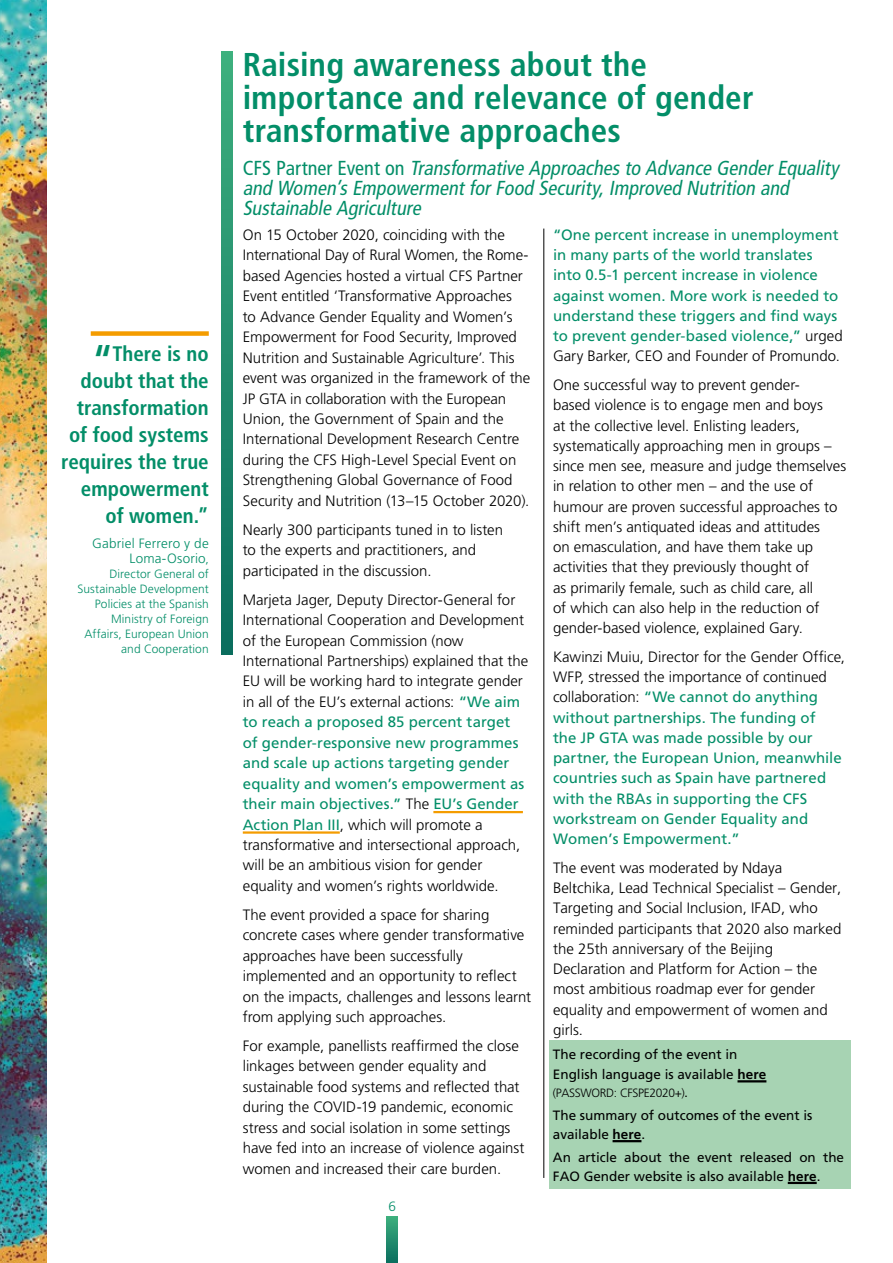
<style>
.page{position:relative;width:893px;height:1263px;background:#fff}
.page>*{position:absolute;margin:0;border:0;box-sizing:border-box;transform-origin:0 0}
.Quotes{font:condensed 48px "Frutiger LT Std";color:#038e68}
._00Head{font:700 condensed 33px/33px "Frutiger LT Std";letter-spacing:.005em;color:#038e68}
.Quotes-2{font:700 condensed 21px/27px "Frutiger LT Std";color:#038e68;text-align:right}
._02Subhead{font:italic condensed 20.25px/20.2px "Frutiger LT Std";color:#038e68}
._05Text_-_no_space_p{font:300 15px/20.4px "Frutiger LT Std";color:#000}
._05Text_-_no_space_p-2{font:15px/20.2px "Frutiger LT Std";letter-spacing:.005em;color:#038e68}
._05Text_-_no_space_p-3{font:13.5px/18.8px "Frutiger LT Std";color:#000}
.Quote_name{font:300 13.5px/15px "Frutiger LT Std";letter-spacing:.015em;color:#038e68;text-align:right}
.Quote_name-2{font:300 12px/15px "Frutiger LT Std";letter-spacing:.005em;color:#038e68;text-align:right}
._05Text_-_no_space_p-4{font:300 12px "Frutiger LT Std";letter-spacing:-.03em;color:#000}
.s1{font-size:12px}
.s2{font-style:normal}
.s3{font-weight:400;color:#038e68}
.s4{font-weight:300;color:#000}
.s5{font-family:"Palatino Linotype";font-weight:400}
.s6{font-weight:700}
.s7{font-weight:400}
</style>
<div class="page">
<svg style="left:387px;top:1216px;width:11px;height:47px"></svg>
<img style="left:0;top:0;width:47px;height:1263px">
<hr style="left:433px;top:811px;width:90px;height:2px;background:#f49c00">
<hr style="left:243px;top:831px;width:97px;height:3px;background:#f49c00">
<div style="left:91px;top:331px;width:118px;height:5px;background:#f49c00"></div>
<svg style="left:222px;top:51px;width:10px;height:604px;background:#238d6d"></svg>
<hr style="left:543px;top:229px;width:1px;height:949px;background:#000">
<div style="left:549px;top:1040px;width:301px;height:148px;background:#a7d3b3"></div>
<hr style="left:737px;top:1080px;width:29px;height:2px;background:#000">
<hr style="left:613px;top:1140px;width:28px;height:2px;background:#000">
<hr style="left:788px;top:1182px;width:29px;height:2px;background:#000">
<p class="Quotes" style="left:91px;top:336px;width:25px">“</p>
<p class="Quotes-2" style="left:61px;top:341px;width:149px">There is no doubt that the transformation of food systems requires the true empowerment of women.”</p>
<p class="Quote_name" style="left:92px;top:536px;width:118px">Gabriel Ferrero y de<br>Loma-Osorio<span class="s1">,</span></p>
<p class="Quote_name-2" style="left:78px;top:566px;width:133px">Director General of<br>Sustainable Development<br>Policies at the Spanish<br>Ministry of Foreign<br>Affairs, European Union and Cooperation</p>
<p class="_00Head" style="left:243px;top:48px;width:512px">Raising awareness about the importance and relevance of gender transformative approaches</p>
<p class="_02Subhead" style="left:243px;top:158px;width:598px"><span class="s2">C F S P a r t n e r E v e n t o n</span> Transformative Approachesto Advance GenderEquality and Women’sEmpowermentforFood Security,Improved Nutrition and<br>Sustainable Agriculture</p>
<p class="_05Text_-_no_space_p" style="left:243px;top:225px;width:289px">On 15 October 2020, coinciding with the International Day of Rural Women, the Rome&shy;based Agencies hosted a virtual CFS Partner Event entitled ‘Transformative Approaches<br>to Advance Gender Equality and Women’s Empowerment for Food Security, Improved Nutrition and Sustainable Agriculture’. This event was organized in the framework of the JP GTA in collaboration with the European Union, the Government of Spain and the International Development Research Centre during the CFS High-Level Special Event on Strengthening Global Governance of Food Security and Nutrition (13–15 October 2020).</p>
<p class="_05Text_-_no_space_p" style="left:243px;top:520px;width:262px">Nearly 300 participants tuned in to listen to the experts and practitioners, and participated in the discussion.</p>
<p class="_05Text_-_no_space_p" style="left:243px;top:589px;width:287px">Marjeta Jager, Deputy Director-General for International Cooperation and Development of the European Commission (now International Partnerships) explained that the EU will be working hard to integrate gender in all of the EU’s external actions: <span class="s3">“We aim to reach a proposed 85 percent target of gender-responsive new programmes and scale up actions targeting gender equality and women’s empowerment as their main objectives.”</span> The <span class="s3">EU’s Gender Action Plan III</span>, which will promote a transformative and intersectional approach, will be an ambitious vision for gender equality and women’s rights worldwide.</p>
<p class="_05Text_-_no_space_p" style="left:243px;top:905px;width:290px">The event provided a space for sharing concrete cases where gender transformative approaches have been successfully implemented and an opportunity to reflect on the impacts, challenges and lessons learnt from applying such approaches.</p>
<p class="_05Text_-_no_space_p" style="left:243px;top:1036px;width:283px">For example, panellists reaffirmed the close linkages between gender equality and sustainable food systems and reflected that during the COVID-19 pandemic, economic stress and social isolation in some settings have fed into an increase of violence against women and increased their care burden.</p>
<p class="_05Text_-_no_space_p-2" style="left:553px;top:225px;width:291px">“One percent increase in unemployment in many parts of the world translates into 0.5-1 percent increase in violence against women. More work is needed to understand these triggers and find ways to prevent gender-based violence,” <span class="s4">urged Gary Barker, CEO and Founder of Promundo.</span></p>
<p class="_05Text_-_no_space_p" style="left:553px;top:375px;width:295px">One successful way to prevent gender-<br>based violence is to engage men and boys<br>at the collective level. Enlisting leaders, systematically approaching men in groups – since men see, measure and judge themselves in relation to other men – and the use of humour are proven successful approaches to shift men’s antiquated ideas and attitudes<br>on emasculation, and have them take up activities that they previously thought of<br>as primarily female, such as child care, all<br>of which can also help in the reduction of gender-based violence, explained Gary.</p>
<p class="_05Text_-_no_space_p-2" style="left:553px;top:647px;width:293px"><span class="s4">Kawinzi Muiu, Director for the Gender Office, WFP, stressed the importance of continued collaboration:</span> “We cannot do anything without partnerships. The funding of<br>the JP GTA was made possible by our partner, the European Union, meanwhile countries such as Spain have partnered with the RBAs in supporting the CFS workstream on Gender Equality and Women’s Empowerment.”</p>
<p class="_05Text_-_no_space_p" style="left:553px;top:858px;width:290px">The event was moderated by Ndaya Bel<span class="s5">t</span>chika, Lead Technical Specialist – Gender, Targeting and Social Inclusion, IFAD, who reminded participants that 2020 also marked the 25th anniversary of the Beijing Declaration and Platform for Action – the most ambitious roadmap ever for gender equality and empowerment of women and girls.</p>
<p class="_05Text_-_no_space_p-3" style="left:553px;top:1045px;width:215px;line-height:19.5px">The recording of the event in<br>English language is available <span class="s6">here</span></p>
<p class="_05Text_-_no_space_p-4" style="left:553px;top:1086px;width:137px">(PASSWORD: CFSPE2020+)<span class="s7">.</span></p>
<p class="_05Text_-_no_space_p-3" style="left:553px;top:1106px;width:261px">The summary of outcomes of the event is available <span class="s6">here</span>.</p>
<p class="_05Text_-_no_space_p-3" style="left:553px;top:1148px;width:293px">An article about the event released on the<br>FAO Gender website is also available <span class="s6">here</span>.</p>
<p class="Quote_name" style="left:388px;top:1198px;width:9px">6</p>
</div>
